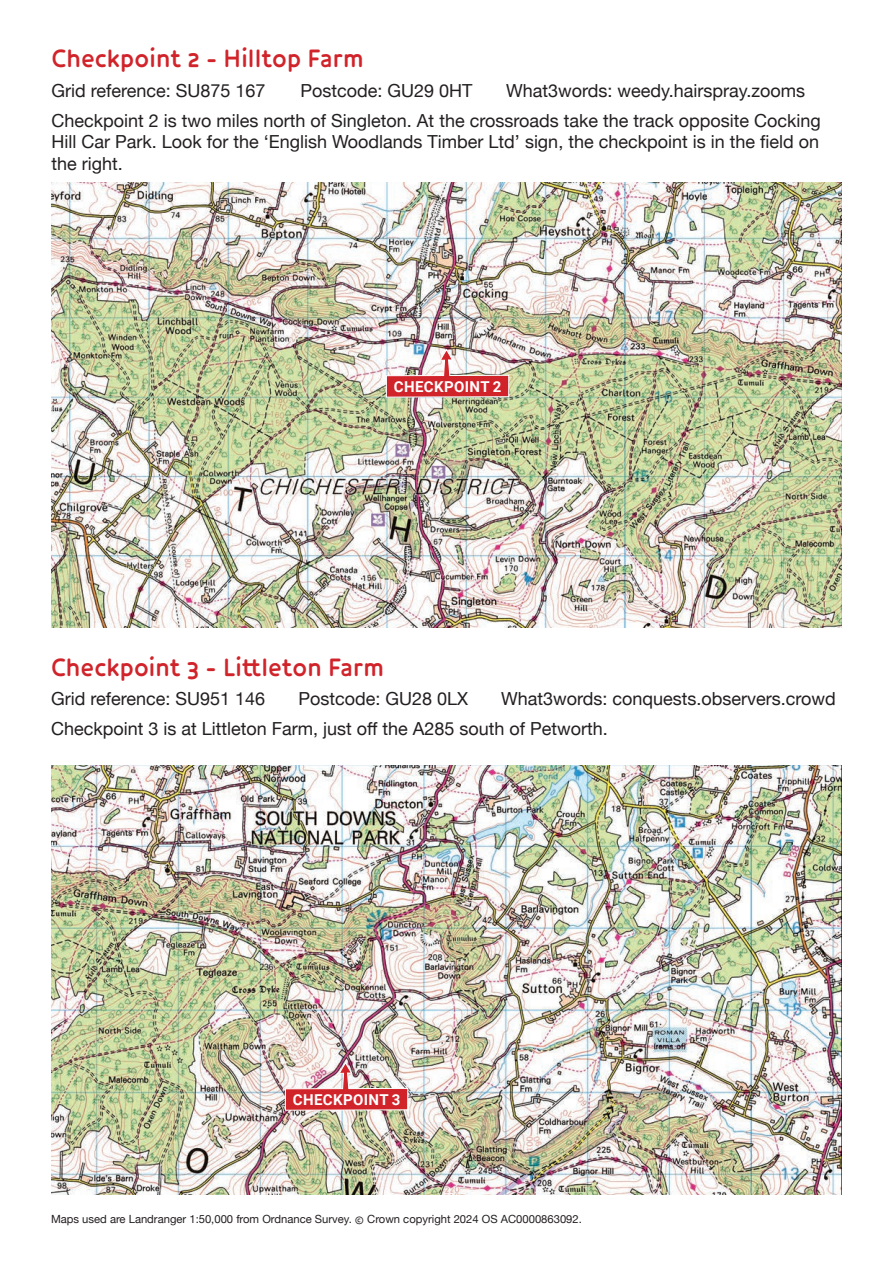
<style>
.page{position:relative;width:893px;height:1263px;background:#fff}
.page>*{position:absolute;margin:0;border:0;box-sizing:border-box;transform-origin:0 0}
.t1{font:700 25.5px "Core Humanist Sans";letter-spacing:.005em;color:#d1232a}
.t2{font:18px/30.2px "Helvetica Neue";color:#231f20}
.t3{font:700 15px "Roboto";letter-spacing:.025em;color:#fff}
.t4{font:15px "T Star Pro Heavy";color:#fff}
.t5{font:11.25px "Helvetica Neue";color:#231f20}
.s1{font-family:"Core Humanist Sans"}
</style>
<div class="page">
<img style="left:51px;top:183px;width:791px;height:445px">
<img style="left:51px;top:765px;width:791px;height:429px">
<img style="left:386px;top:350px;width:123px;height:48px">
<img style="left:285px;top:1063px;width:123px;height:48px">
<h1 class="t1" style="left:52px;top:42px;width:314px">Checkpoint 2 - Hilltop Farm</h1>
<p class="t2" style="left:52px;top:76px;width:216px">Grid reference: SU875 167</p>
<p class="t2" style="left:301px;top:76px;width:174px">Postcode: GU29 0HT</p>
<p class="t2" style="left:52px;top:76px;width:771px;text-indent:454px">What3words: weedy.hairspray.zooms<br>Checkpoint 2 is two miles north of Singleton. At the crossroads take the track opposite Cocking</p>
<p class="t2" style="left:52px;top:132px;width:769px;line-height:21.6px">Hill Car Park. Look for the ‘English Woodlands Timber Ltd’ sign, the checkpoint is in the field on the right.</p>
<p class="t4" style="left:405px;top:375px;width:84px">Checkpoint 2</p>
<p class="t3" style="left:394px;top:376px;width:109px">CHECKPOINT 2</p>
<h1 class="t1" style="left:51px;top:650px;width:335px">Checkpoint 3 - Littleton Farm</h1>
<p class="t2" style="left:51px;top:684px;width:216px">Grid reference: SU951 146</p>
<p class="t2" style="left:299px;top:684px;width:171px">Postcode: GU28 0LX</p>
<p class="t2" style="left:51px;top:684px;width:786px;text-indent:450px">What3words: conquests.observers.crowd<br>Checkpoint 3 is at Littleton Farm, just off the A285 south of Petworth.</p>
<p class="t3" style="left:293px;top:1089px;width:109px">CHECKPOINT 3</p>
<p class="t5" style="left:51px;top:1210px;width:532px">Maps used are Landranger 1:50,000 from Ordnance Survey. <span class="s1">©</span> Crown copyright 2024 OS AC0000863092.</p>
</div>
